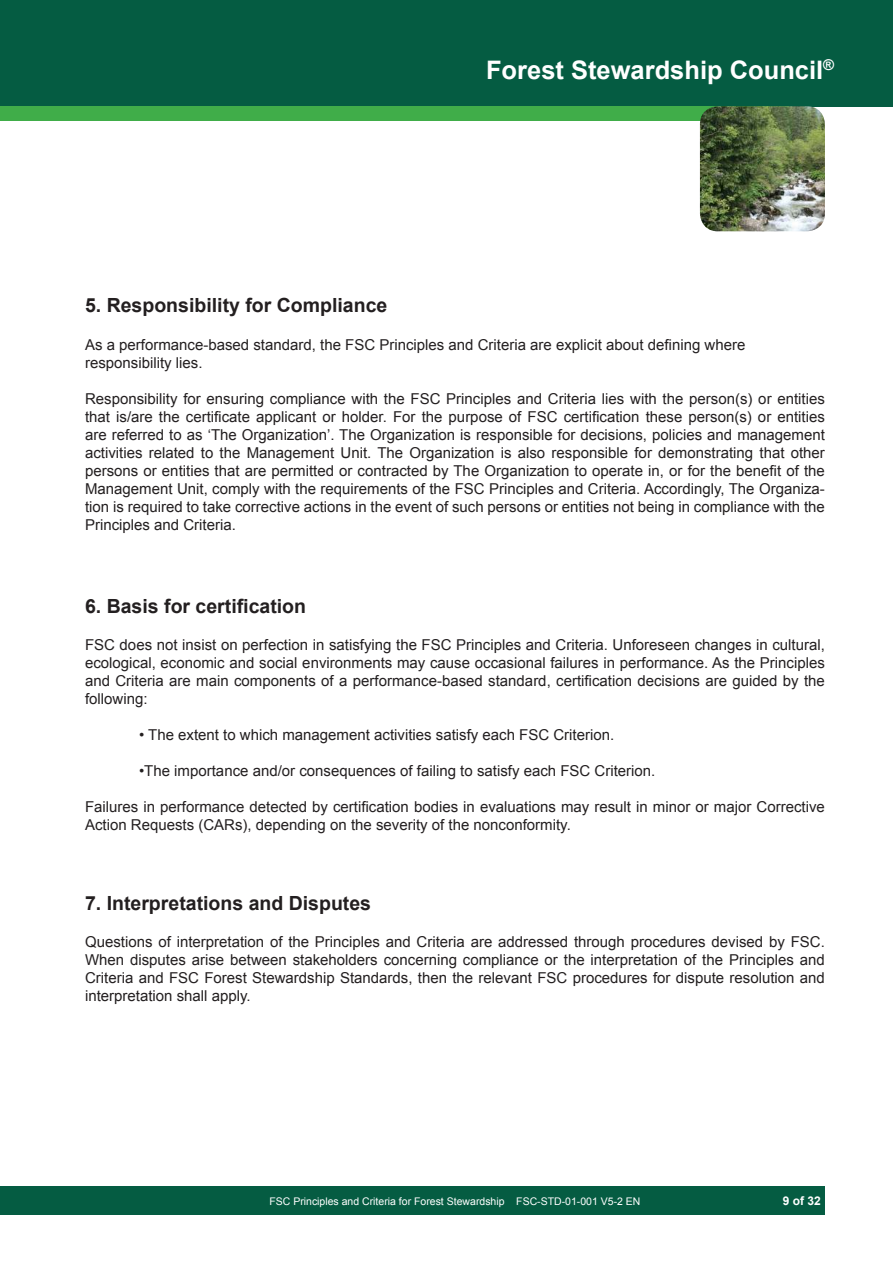
<style>
.page{position:relative;width:893px;height:1263px;background:#fff}
.page>*{position:absolute;margin:0;border:0;box-sizing:border-box;transform-origin:0 0}
.t1{font:700 25.5px "Arial";color:#fff}
.t2{font:700 19.5px "Arial";color:#231f20}
.t3{font:15px/18px "Arial";color:#231f20;text-align:justify}
.t4{font:700 12px "Arial";color:#fff}
.t5{font:10.5px "Arial";color:#fff}
</style>
<div class="page">
<div style="left:0;top:0;width:893px;height:106px;background:#055c42"></div>
<div style="left:0;top:106px;width:788px;height:15px;background:#40ad49"></div>
<div style="left:0;top:1186px;width:825px;height:29px;background:#055c42"></div>
<img style="left:700px;top:106px;width:125px;height:125px">
<h1 class="t1" style="left:486px;top:60px;width:350px">Forest Stewardship Council<sup>®</sup></h1>
<h2 class="t2" style="left:85px;top:298px;width:304px">5. Responsibility for Compliance</h2>
<p class="t3" style="left:85px;top:336px;width:662px">As a performance-based standard, the FSC Principles and Criteria are explicit about defining where responsibility lies.</p>
<p class="t3" style="left:85px;top:391px;width:741px">Responsibility for ensuring compliance with the FSC Principles and Criteria lies with the person(s) or entities that is/are the certificate applicant or holder. For the purpose of FSC certification these person(s) or entities are referred to as ‘The Organization’. The Organization is responsible for decisions, policies and management activities related to the Management Unit. The Organization is also responsible for demonstrating that other persons or entities that are permitted or contracted by The Organization to operate in, or for the benefit of the Management Unit, comply with the requirements of the FSC Principles and Criteria. Accordingly, The Organiza&shy;tion is required to take corrective actions in the event of such persons or entities not being in compliance with the Principles and Criteria.</p>
<h2 class="t2" style="left:85px;top:593px;width:223px">6. Basis for certification</h2>
<p class="t3" style="left:85px;top:637px;width:741px">FSC does not insist on perfection in satisfying the FSC Principles and Criteria. Unforeseen changes in cultural, ecological, economic and social environments may cause occasional failures in performance. As the Principles and Criteria are main components of a performance-based standard, certification decisions are guided by the following:</p>
<p class="t3" style="left:139px;top:726px;width:477px">• The extent to which management activities satisfy each FSC Criterion.</p>
<p class="t3" style="left:139px;top:762px;width:518px">•The importance and/or consequences of failing to satisfy each FSC Criterion.</p>
<p class="t3" style="left:85px;top:798px;width:741px">Failures in performance detected by certification bodies in evaluations may result in minor or major Corrective<br>Action Requests (CARs), depending on the severity of the nonconformity.</p>
<h2 class="t2" style="left:85px;top:895px;width:288px">7. Interpretations and Disputes</h2>
<p class="t3" style="left:85px;top:934px;width:741px">Questions of interpretation of the Principles and Criteria are addressed through procedures devised by FSC.<br>When disputes arise between stakeholders concerning compliance or the interpretation of the Principles and Criteria and FSC Forest Stewardship Standards, then the relevant FSC procedures for dispute resolution and interpretation shall apply.</p>
<p class="t5" style="left:269px;top:1197px;width:373px">FSC Principles and Criteria for Forest Stewardship FSC-STD-01-001 V5-2 EN</p>
<p class="t4" style="left:783px;top:1196px;width:40px">9 of 32</p>
</div>
